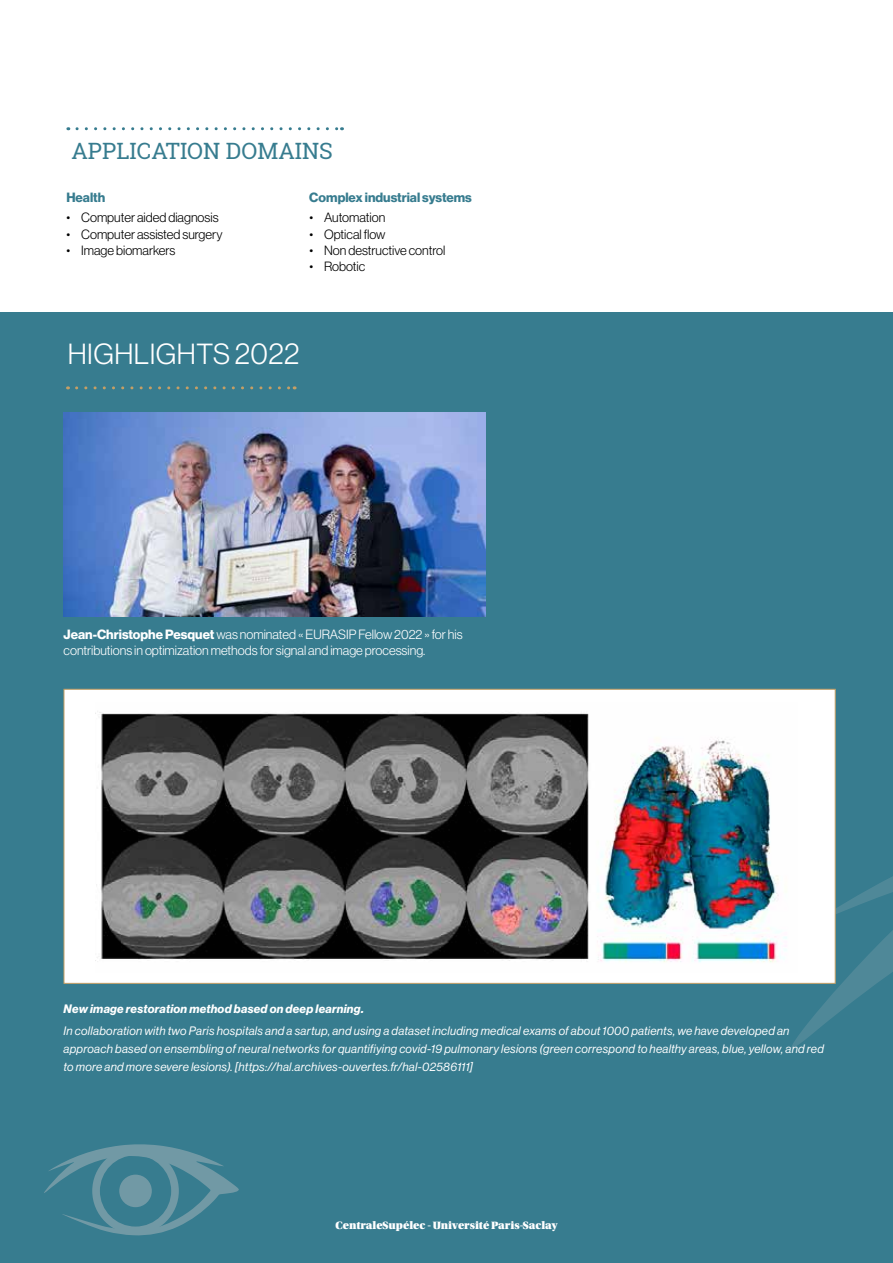
<style>
.page{position:relative;width:893px;height:1263px;background:#fff}
.page>*{position:absolute;margin:0;border:0;box-sizing:border-box;transform-origin:0 0}
.t1{font:28.5px "N Haas Grotesk DS Pro 45 Lt";letter-spacing:.015em;color:#fff}
.t2{font:22.5px "Roboto Slab";color:#377c8f}
.t3{font:13.2px/16px "N Haas Grotesk DS Pro 45 Lt";color:#fff}
.t4{font:13.2px "N Haas Grotesk DS Pro 45 Lt";color:#000}
.t5{font:13.2px "N Haas Grotesk DS Pro 75 Bd";color:#377c8f}
.t6{font:12px/18px "N Haas Grotesk DS Pro 56 It";letter-spacing:.02em;color:#fff}
.t7{font:12px "N Haas Grotesk DS Pro 76 Bd It";letter-spacing:.025em;color:#fff}
.t8{font:11.25px "Utopia Std Black Headline";color:#fff}
.s1{font-family:"N Haas Grotesk DS Pro 75 Bd"}
</style>
<div class="page">
<div style="left:0;top:312px;width:893px;height:951px;background:#377c8f"></div>
<svg style="left:791px;top:876px;width:102px;height:172px"></svg>
<svg style="left:44px;top:1144px;width:195px;height:92px"></svg>
<div style="left:119px;top:1174px;width:33px;height:33px;background:#7199a5;border-radius:50%"></div>
<div style="left:64px;top:689px;width:772px;height:295px;background:#fff;border:1px solid #c59f65"></div>
<img style="left:96px;top:711px;width:691px;height:252px">
<svg style="left:77px;top:386px;width:218px;height:3px"></svg>
<svg style="left:77px;top:127px;width:265px;height:3px"></svg>
<img style="left:64px;top:412px;width:422px;height:205px">
<h2 class="t2" style="left:71px;top:135px;width:263px">APPLICATION DOMAINS</h2>
<p class="t5" style="left:66px;top:190px;width:40px">Health</p>
<p class="t4" style="left:66px;top:210px;width:154px">• Computer aided diagnosis</p>
<p class="t4" style="left:66px;top:226px;width:158px">• Computer assisted surgery</p>
<p class="t4" style="left:66px;top:242px;width:111px">• Image biomarkers</p>
<p class="t5" style="left:309px;top:190px;width:164px">Complex industrial systems</p>
<p class="t4" style="left:309px;top:210px;width:77px">• Automation</p>
<p class="t4" style="left:309px;top:226px;width:78px">• Optical flow</p>
<p class="t4" style="left:309px;top:242px;width:137px">• Non destructive control</p>
<p class="t4" style="left:309px;top:259px;width:57px">• Robotic</p>
<h1 class="t1" style="left:68px;top:338px;width:233px">HIGHLIGHTS 2022</h1>
<p class="t3" style="left:64px;top:627px;width:401px"><span class="s1">Jean-Christophe Pesquet</span> was nominated « EURASIP Fellow 2022 » for his contributions in optimization methods for signal and image processing.</p>
<p class="t7" style="left:64px;top:1002px;width:302px">New image restoration method based on deep learning.</p>
<p class="t6" style="left:64px;top:1022px;width:762px">In collaboration with two Paris hospitals and a sartup, and using a dataset including medical exams of about 1000 patients, we have developed an approach based on ensembling of neural networks for quantifiying covid-19 pulmonary lesions (green correspond to healthy areas, blue, yellow, and red to more and more severe lesions). [https://hal.archives-ouvertes.fr/hal-02586111]</p>
<p class="t8" style="left:336px;top:1219px;width:223px">CentraleSupélec - Université Paris-Saclay</p>
</div>
